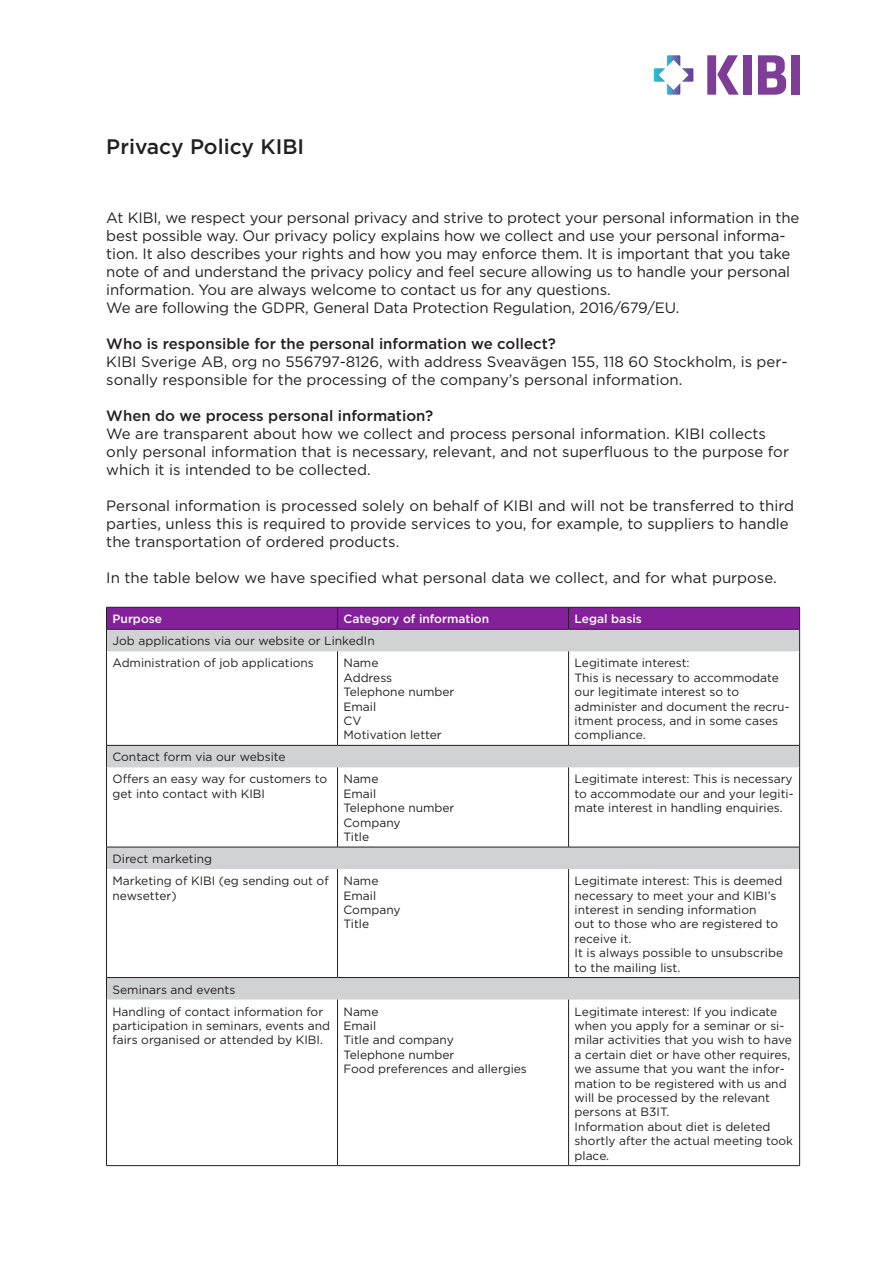
<style>
.page{position:relative;width:893px;height:1263px;background:#fff}
.page>*{position:absolute;margin:0;border:0;box-sizing:border-box;transform-origin:0 0}
.t1{font:500 21px "Gotham";color:#231f20}
.t2{font:15px/18px "Gotham";letter-spacing:-.01em;color:#231f20}
.t3{font:500 15px "Gotham";color:#231f20}
.t4{font:12px/14.4px "Gotham";color:#231f20}
.t5{font:500 12px "Gotham";color:#fff}
</style>
<div class="page">
<svg style="left:107px;top:651px;width:692px;height:348px"></svg>
<svg style="left:106px;top:607px;width:694px;height:44px;background:#a575b1"></svg>
<hr style="left:106px;top:651px;width:1px;height:94px;background:#231f20">
<hr style="left:337px;top:651px;width:1px;height:94px;background:#231f20">
<hr style="left:568px;top:651px;width:1px;height:94px;background:#231f20">
<hr style="left:799px;top:651px;width:1px;height:94px;background:#231f20">
<svg style="left:106px;top:746px;width:1px;height:21px"></svg>
<svg style="left:799px;top:746px;width:1px;height:21px"></svg>
<hr style="left:106px;top:767px;width:1px;height:80px;background:#231f20">
<hr style="left:337px;top:767px;width:1px;height:80px;background:#231f20">
<hr style="left:568px;top:767px;width:1px;height:80px;background:#231f20">
<hr style="left:799px;top:767px;width:1px;height:80px;background:#231f20">
<hr style="left:106px;top:847px;width:232px;height:1px;background:#231f20">
<svg style="left:106px;top:847px;width:1px;height:22px"></svg>
<hr style="left:338px;top:847px;width:231px;height:1px;background:#231f20">
<hr style="left:569px;top:847px;width:231px;height:1px;background:#231f20">
<svg style="left:799px;top:847px;width:1px;height:22px"></svg>
<hr style="left:106px;top:869px;width:1px;height:108px;background:#231f20">
<hr style="left:337px;top:869px;width:1px;height:108px;background:#231f20">
<hr style="left:568px;top:869px;width:1px;height:108px;background:#231f20">
<hr style="left:799px;top:869px;width:1px;height:108px;background:#231f20">
<hr style="left:106px;top:977px;width:232px;height:1px;background:#231f20">
<svg style="left:106px;top:978px;width:1px;height:21px"></svg>
<hr style="left:338px;top:977px;width:231px;height:1px;background:#231f20">
<hr style="left:569px;top:977px;width:231px;height:1px;background:#231f20">
<svg style="left:799px;top:978px;width:1px;height:21px"></svg>
<hr style="left:106px;top:999px;width:1px;height:166px;background:#231f20">
<hr style="left:337px;top:999px;width:1px;height:166px;background:#231f20">
<hr style="left:568px;top:999px;width:1px;height:166px;background:#231f20">
<hr style="left:799px;top:999px;width:1px;height:166px;background:#231f20">
<hr style="left:106px;top:1165px;width:232px;height:1px;background:#231f20">
<hr style="left:338px;top:1165px;width:231px;height:1px;background:#231f20">
<hr style="left:569px;top:1165px;width:231px;height:1px;background:#231f20">
<hr style="left:106px;top:745px;width:232px;height:1px;background:#231f20">
<hr style="left:338px;top:745px;width:231px;height:1px;background:#231f20">
<hr style="left:569px;top:745px;width:231px;height:1px;background:#231f20">
<svg style="left:707px;top:55px;width:32px;height:40px"></svg>
<div style="left:743px;top:55px;width:8px;height:40px;background:#7e3e98"></div>
<svg style="left:758px;top:55px;width:28px;height:40px"></svg>
<div style="left:791px;top:55px;width:8px;height:40px;background:#7e3e98"></div>
<svg style="left:654px;top:55px;width:39px;height:40px"></svg>
<p class="t1" style="left:106px;top:134px;width:199px">Privacy Policy KIBI</p>
<p class="t2" style="left:106px;top:208px;width:695px">At KIBI, we respect your personal privacy and strive to protect your personal information in the best possible way. Our privacy policy explains how we collect and use your personal informa&shy;tion. It also describes your rights and how you may enforce them. It is important that you take note of and understand the privacy policy and feel secure allowing us to handle your personal information. You are always welcome to contact us for any questions.</p>
<p class="t2" style="left:106px;top:298px;width:575px">We are following the GDPR, General Data Protection Regulation, 2016/679/EU.</p>
<p class="t3" style="left:106px;top:335px;width:451px">Who is responsible for the personal information we collect?</p>
<p class="t2" style="left:106px;top:352px;width:683px">KIBI Sverige AB, org no 556797-8126, with address Sveavägen 155, 118 60 Stockholm, is per&shy;sonally responsible for the processing of the company’s personal information.</p>
<p class="t3" style="left:106px;top:407px;width:328px">When do we process personal information?</p>
<p class="t2" style="left:106px;top:424px;width:684px">We are transparent about how we collect and process personal information. KIBI collects only personal information that is necessary, relevant, and not superfluous to the purpose for which it is intended to be collected.</p>
<p class="t2" style="left:106px;top:496px;width:689px">Personal information is processed solely on behalf of KIBI and will not be transferred to third parties, unless this is required to provide services to you, for example, to suppliers to handle the transportation of ordered products.</p>
<p class="t2" style="left:106px;top:568px;width:672px">In the table below we have specified what personal data we collect, and for what purpose.</p>
<p class="t5" style="left:112px;top:612px;width:51px">Purpose</p>
<p class="t5" style="left:344px;top:612px;width:147px">Category of information</p>
<p class="t5" style="left:575px;top:612px;width:69px">Legal basis</p>
<p class="t4" style="left:112px;top:634px;width:264px">Job applications via our website or LinkedIn</p>
<p class="t4" style="left:112px;top:656px;width:203px">Administration of job applications</p>
<p class="t4" style="left:344px;top:656px;width:36px">Name</p>
<p class="t4" style="left:344px;top:670px;width:50px">Address</p>
<p class="t4" style="left:344px;top:684px;width:112px">Telephone number</p>
<p class="t4" style="left:344px;top:699px;width:34px">Email</p>
<p class="t4" style="left:344px;top:713px;width:19px">CV</p>
<p class="t4" style="left:344px;top:728px;width:100px">Motivation letter</p>
<p class="t4" style="left:575px;top:656px;width:116px">Legitimate interest:</p>
<p class="t4" style="left:575px;top:670px;width:206px">This is necessary to accommodate</p>
<p class="t4" style="left:575px;top:684px;width:166px">our legitimate interest so to</p>
<p class="t4" style="left:575px;top:699px;width:216px">administer and document the recru&shy;itment process, and in some cases compliance.</p>
<p class="t4" style="left:112px;top:750px;width:175px">Contact form via our website</p>
<p class="t4" style="left:112px;top:772px;width:216px">Offers an easy way for customers to get into contact with KIBI</p>
<p class="t4" style="left:344px;top:772px;width:36px">Name</p>
<p class="t4" style="left:344px;top:786px;width:34px">Email</p>
<p class="t4" style="left:344px;top:800px;width:112px">Telephone number</p>
<p class="t4" style="left:344px;top:815px;width:59px">Company</p>
<p class="t4" style="left:344px;top:829px;width:27px">Title</p>
<p class="t4" style="left:112px;top:851px;width:101px">Direct marketing</p>
<p class="t4" style="left:112px;top:873px;width:218px">Marketing of KIBI (eg sending out of</p>
<p class="t4" style="left:112px;top:888px;width:66px">newsetter)</p>
<p class="t4" style="left:344px;top:873px;width:36px">Name</p>
<p class="t4" style="left:344px;top:888px;width:34px">Email</p>
<p class="t4" style="left:344px;top:902px;width:59px">Company</p>
<p class="t4" style="left:344px;top:917px;width:27px">Title</p>
<p class="t4" style="left:112px;top:982px;width:124px">Seminars and events</p>
<p class="t4" style="left:112px;top:1004px;width:219px">Handling of contact information for participation in seminars, events and fairs organised or attended by KIBI.</p>
<p class="t4" style="left:344px;top:1004px;width:36px">Name</p>
<p class="t4" style="left:344px;top:1018px;width:34px">Email</p>
<p class="t4" style="left:344px;top:1033px;width:112px">Title and company</p>
<p class="t4" style="left:344px;top:1047px;width:112px">Telephone number</p>
<p class="t4" style="left:344px;top:1061px;width:185px">Food preferences and allergies</p>
<p class="t4" style="left:575px;top:772px;width:221px;text-align:justify">Legitimate interest: This is necessary to accommodate our and your legiti&shy;mate interest in handling enquiries.</p>
<p class="t4" style="left:575px;top:873px;width:209px">Legitimate interest: This is deemed necessary to meet your and KIBI’s interest in sending information<br>out to those who are registered to receive it.</p>
<p class="t4" style="left:575px;top:945px;width:210px">It is always possible to unsubscribe to the mailing list.</p>
<p class="t4" style="left:575px;top:1004px;width:219px">Legitimate interest: If you indicate when you apply for a seminar or si&shy;milar activities that you wish to have a certain diet or have other requires, we assume that you want the infor&shy;mation to be registered with us and will be processed by the relevant persons at B3IT.</p>
<p class="t4" style="left:575px;top:1119px;width:220px">Information about diet is deleted shortly after the actual meeting took place.</p>
</div>
